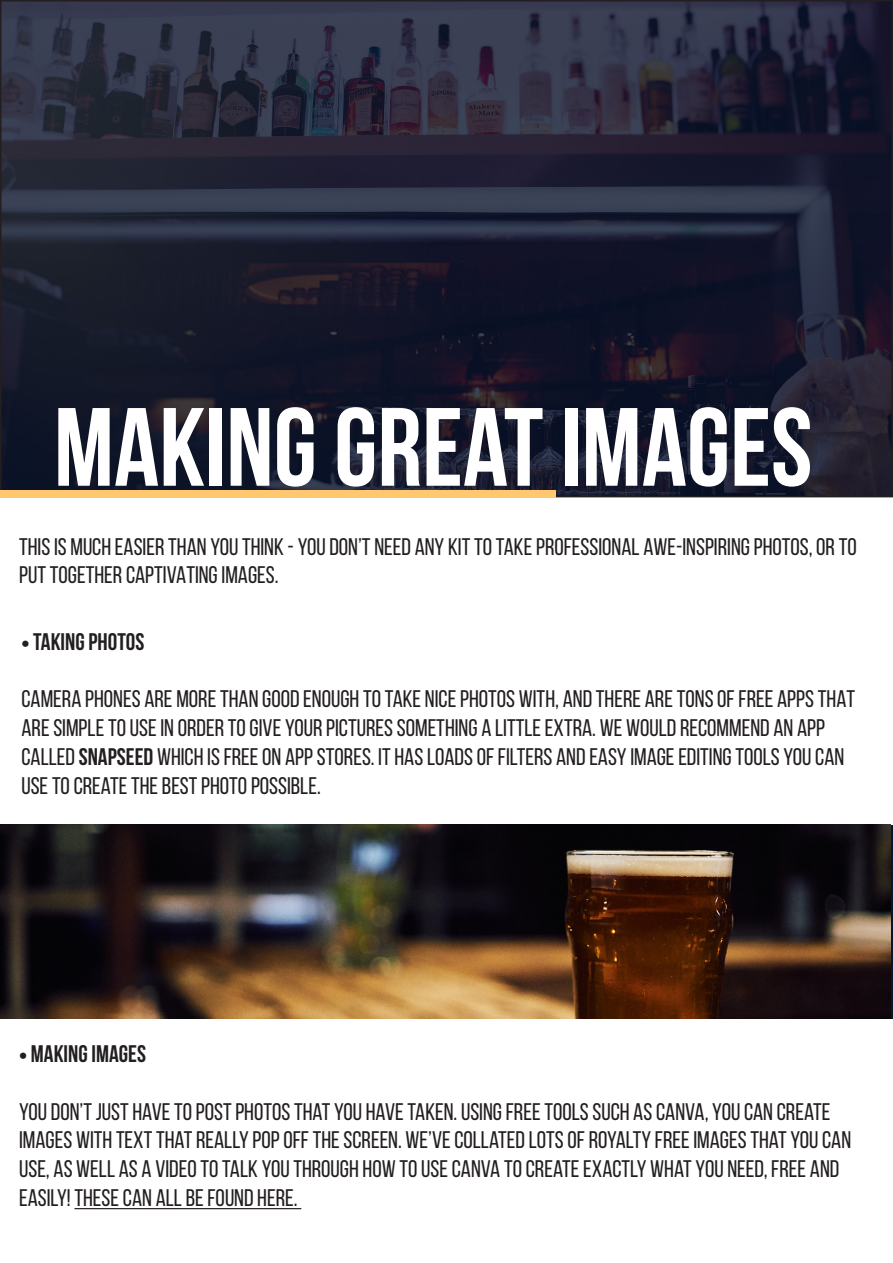
<style>
.page{position:relative;width:893px;height:1263px;background:#fff}
.page>*{position:absolute;margin:0;border:0;box-sizing:border-box;transform-origin:0 0}
.t1{font:700 111px "Bebas Neue";color:#fff}
.t2{font:24px/28.8px "Bebas Neue";color:#231f20}
.t3{font:700 24px "Bebas Neue";color:#231f20}
.s1{font-family:"Myriad Pro"}
.s2{font-weight:700}
</style>
<div class="page">
<img style="left:3px;top:3px;width:887px;height:491px">
<div style="left:0;top:490px;width:556px;height:7px;background:#ffc76e"></div>
<hr style="left:74px;top:1208px;width:227px;height:1px;background:#231f20">
<img style="left:0;top:825px;width:891px;height:193px">
<p class="t1" style="left:54px;top:386px;width:760px">MAKING GREAT IMAGES</p>
<p class="t2" style="left:19px;top:532px;width:839px">THIS IS MUCH EASIER THAN YOU THINK - YOU DON’T NEED ANY KIT TO TAKE PROFESSIONAL AWE-INSPIRING PHOTOS, OR TO<br>PUT TOGETHER CAPTIVATING IMAGES.</p>
<p class="t3" style="left:21px;top:628px;width:124px"><span class="s1">•</span> TAKING PHOTOS</p>
<p class="t2" style="left:21px;top:684px;width:835px">CAMERA PHONES ARE MORE THAN GOOD ENOUGH TO TAKE NICE PHOTOS WITH, AND THERE ARE TONS OF FREE APPS THAT ARE SIMPLE TO USE IN ORDER TO GIVE YOUR PICTURES SOMETHING A LITTLE EXTRA. WE WOULD RECOMMEND AN APP CALLED <span class="s2">SNAPSEED</span> WHICH IS FREE ON APP STORES. IT HAS LOADS OF FILTERS AND EASY IMAGE EDITING TOOLS YOU CAN USE TO CREATE THE BEST PHOTO POSSIBLE.</p>
<p class="t3" style="left:19px;top:1040px;width:128px"><span class="s1">•</span> MAKING IMAGES</p>
<p class="t2" style="left:19px;top:1097px;width:833px">YOU DON’T JUST HAVE TO POST PHOTOS THAT YOU HAVE TAKEN. USING FREE TOOLS SUCH AS CANVA, YOU CAN CREATE IMAGES WITH TEXT THAT REALLY POP OFF THE SCREEN. WE’VE COLLATED LOTS OF ROYALTY FREE IMAGES THAT YOU CAN USE, AS WELL AS A VIDEO TO TALK YOU THROUGH HOW TO USE CANVA TO CREATE EXACTLY WHAT YOU NEED, FREE AND EASILY! THESE CAN ALL BE FOUND HERE.</p>
</div>
